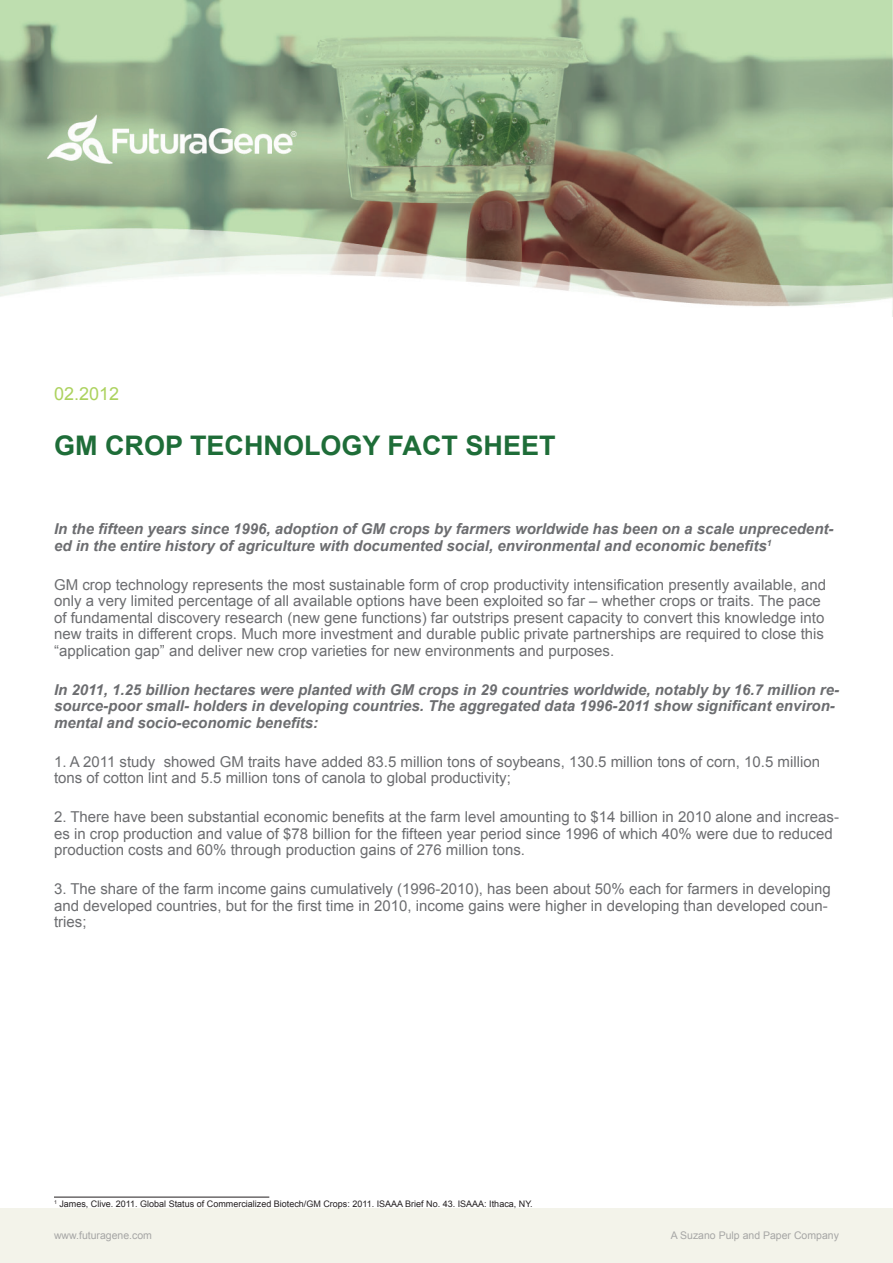
<style>
.page{position:relative;width:893px;height:1263px;background:#fff}
.page>*{position:absolute;margin:0;border:0;box-sizing:border-box;transform-origin:0 0}
.t1{font:700 27px "Arial";color:#1e6d38}
.t2{font:18px "Arial";color:#acd25e}
.t3{font:15px/16.5px "Arial";color:#6c6d70}
.t4{font:italic 700 15px/16.5px "Arial";color:#6c6d70}
.t5{font:10.5px "Arial";color:#a6a6a5}
.t6{font:9px "Arial";color:#231f20}
</style>
<div class="page">
<div style="left:0;top:1209px;width:893px;height:54px;background:#f3f3ea"></div>
<img style="left:0;top:0;width:893px;height:316px">
<hr style="left:54px;top:1197px;width:215px;height:1px;background:#231f20">
<p class="t2" style="left:54px;top:382px;width:67px">02.2012</p>
<h1 class="t1" style="left:54px;top:427px;width:503px">GM CROP TECHNOLOGY FACT SHEET</h1>
<p class="t4" style="left:54px;top:521px;width:781px">In the fifteen years since 1996, adoption of GM crops by farmers worldwide has been on a scale unprecedent&shy;ed in the entire history of agriculture with documented social, environmental and economic benefits<sup>1</sup></p>
<p class="t3" style="left:54px;top:576px;width:773px">GM crop technology represents the most sustainable form of crop productivity intensification presently available, and only a very limited percentage of all available options have been exploited so far – whether crops or traits. The pace of fundamental discovery research (new gene functions) far outstrips present capacity to convert this knowledge into new traits in different crops. Much more investment and durable public private partnerships are required to close this “application gap” and deliver new crop varieties for new environments and purposes.</p>
<p class="t4" style="left:54px;top:682px;width:787px">In 2011, 1.25 billion hectares were planted with GM crops in 29 countries worldwide, notably by 16.7 million re&shy;source-poor small- holders in developing countries. The aggregated data 1996-2011 show significant environ&shy;mental and socio-economic benefits:</p>
<p class="t3" style="left:54px;top:753px;width:767px">1. A 2011 study showed GM traits have added 83.5 million tons of soybeans, 130.5 million tons of corn, 10.5 million tons of cotton lint and 5.5 million tons of canola to global productivity;</p>
<p class="t3" style="left:54px;top:809px;width:786px">2. There have been substantial economic benefits at the farm level amounting to $14 billion in 2010 alone and increas&shy;es in crop production and value of $78 billion for the fifteen year period since 1996 of which 40% were due to reduced production costs and 60% through production gains of 276 million tons.</p>
<p class="t3" style="left:54px;top:881px;width:778px">3. The share of the farm income gains cumulatively (1996-2010), has been about 50% each for farmers in developing and developed countries, but for the first time in 2010, income gains were higher in developing than developed coun&shy;tries;</p>
<p class="t6" style="left:54px;top:1197px;width:480px"><sup>1</sup> James, Clive. 2011. Global Status of Commercialized Biotech/GM Crops: 2011. ISAAA Brief No. 43. ISAAA: Ithaca, NY.</p>
<p class="t5" style="left:54px;top:1228px;width:100px">www.futuragene.com</p>
<p class="t5" style="left:671px;top:1228px;width:170px">A Suzano Pulp and Paper Company</p>
</div>
